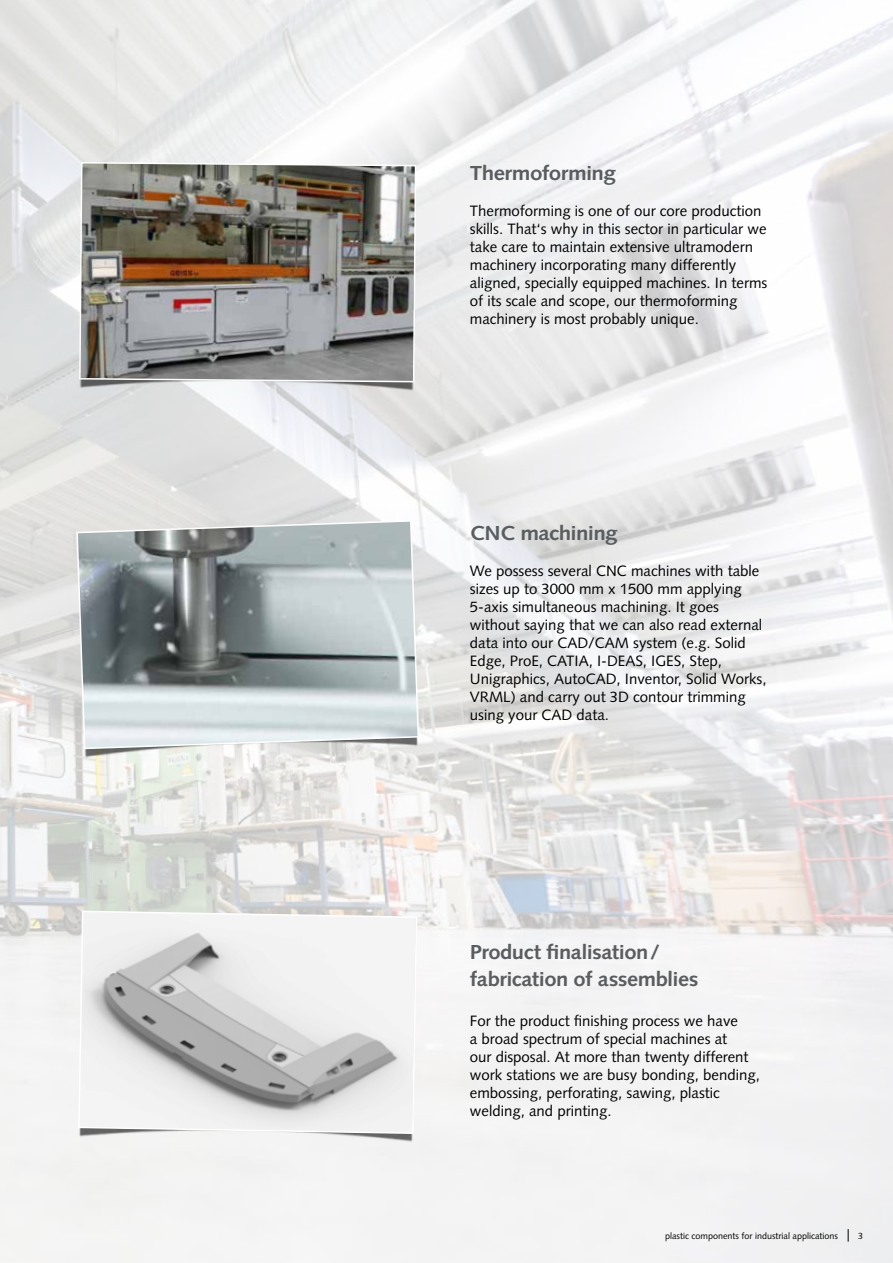
<style>
.page{position:relative;width:893px;height:1263px;background:#fff}
.page>*{position:absolute;margin:0;border:0;box-sizing:border-box;transform-origin:0 0}
.t1{font:700 20.25px/27px "Syntax LT Std";letter-spacing:-.025em;color:#5a5d5f;scale:1.09 1}
.t2{font:700 20.25px "Syntax LT Std";letter-spacing:-.025em;color:#5a5d5f;scale:1.11 1}
.t3{font:15px/18px "Syntax LT Std";color:#000}
.t4{font:9px "Syntax LT Std";color:#000}
</style>
<div class="page">
<img style="left:0;top:0;width:893px;height:1263px">
<img style="left:57px;top:892px;width:382px;height:260px">
<svg style="left:77px;top:910px;width:341px;height:225px"></svg>
<img style="left:55px;top:502px;width:386px;height:266px">
<svg style="left:76px;top:519px;width:344px;height:231px;background:#a6aeb0"></svg>
<img style="left:58px;top:144px;width:380px;height:256px">
<img style="left:78px;top:161px;width:339px;height:222px">
<svg style="left:848px;top:1229px;width:1px;height:12px"></svg>
<h1 class="t2" style="left:470px;top:161px;width:133px">Thermoforming</h1>
<p class="t3" style="left:470px;top:202px;width:299px">Thermoforming is one of our core production skills. That‘s why in this sector in particular we take care to maintain extensive ultramodern machinery incorporating many differently aligned, specially equipped machines. In terms of its scale and scope, our thermoforming machinery is most probably unique.</p>
<h1 class="t2" style="left:470px;top:521px;width:135px">CNC machining</h1>
<p class="t3" style="left:470px;top:562px;width:298px">We possess several CNC machines with table sizes up to 3000 mm x 1500 mm applying 5-axis simultaneous machining. It goes without saying that we can also read external data into our CAD/CAM system (e.g. Solid Edge, ProE, CATIA, I-DEAS, IGES, Step, Unigraphics, AutoCAD, Inventor, Solid Works, VRML) and carry out 3D contour trimming using your CAD data.</p>
<h1 class="t1" style="left:470px;top:939px;width:211px">Product finalisation/ fabrication of assemblies</h1>
<p class="t3" style="left:470px;top:1012px;width:291px">For the product finishing process we have<br>a broad spectrum of special machines at<br>our disposal. At more than twenty different work stations we are busy bonding, bending, embossing, perforating, sawing, plastic welding, and printing.</p>
<p class="t4" style="left:665px;top:1230px;width:175px">plastic components for industrial applications</p>
<p class="t4" style="left:858px;top:1230px;width:7px">3</p>
</div>
